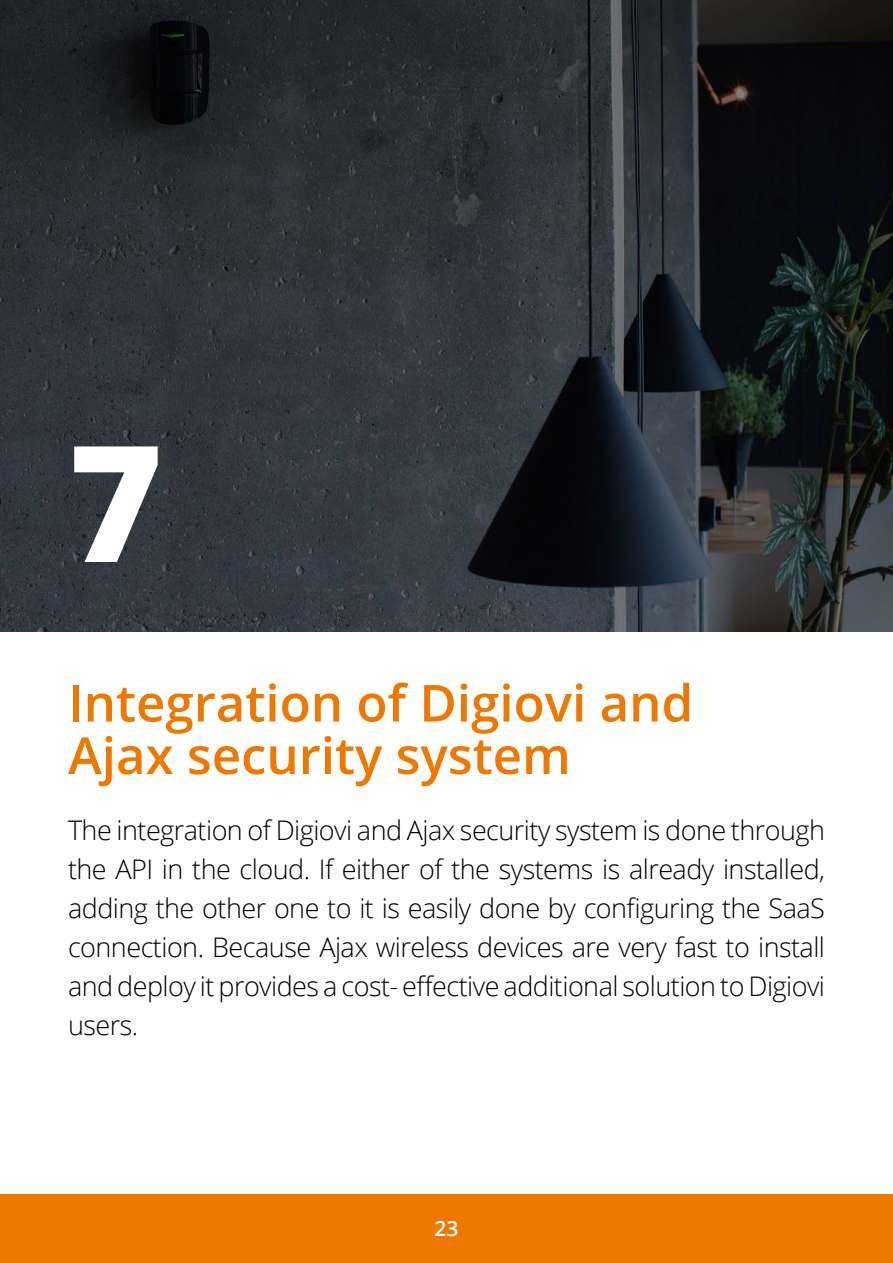
<style>
.page{position:relative;width:893px;height:1263px;background:#fff}
.page>*{position:absolute;margin:0;border:0;box-sizing:border-box;transform-origin:0 0}
.t1{font:800 162px "Open Sans";color:#fff}
.t2{font:600 51px/52.5px "Open Sans";color:#ef7900}
.t3{font:300 27px/39px "Open Sans";letter-spacing:-.02em;color:#000;text-align:justify}
.t4{font:600 21px "Open Sans";color:#fff}
</style>
<div class="page">
<div style="left:0;top:1195px;width:893px;height:68px;background:#ef7900"></div>
<img style="left:0;top:0;width:893px;height:631px">
<h1 class="t1" style="left:68px;top:380px;width:96px">7</h1>
<h2 class="t2" style="left:68px;top:676px;width:627px">Integration of Digiovi and<br>Ajax security system</h2>
<p class="t3" style="left:68px;top:810px;width:758px">The integration of Digiovi and Ajax security system is done through the API in the cloud. If either of the systems is already installed, adding the other one to it is easily done by configuring the SaaS connection. Because Ajax wireless devices are very fast to install and deploy it provides a cost- effective additional solution to Digiovi users.</p>
<p class="t4" style="left:434px;top:1214px;width:25px">23</p>
</div>
